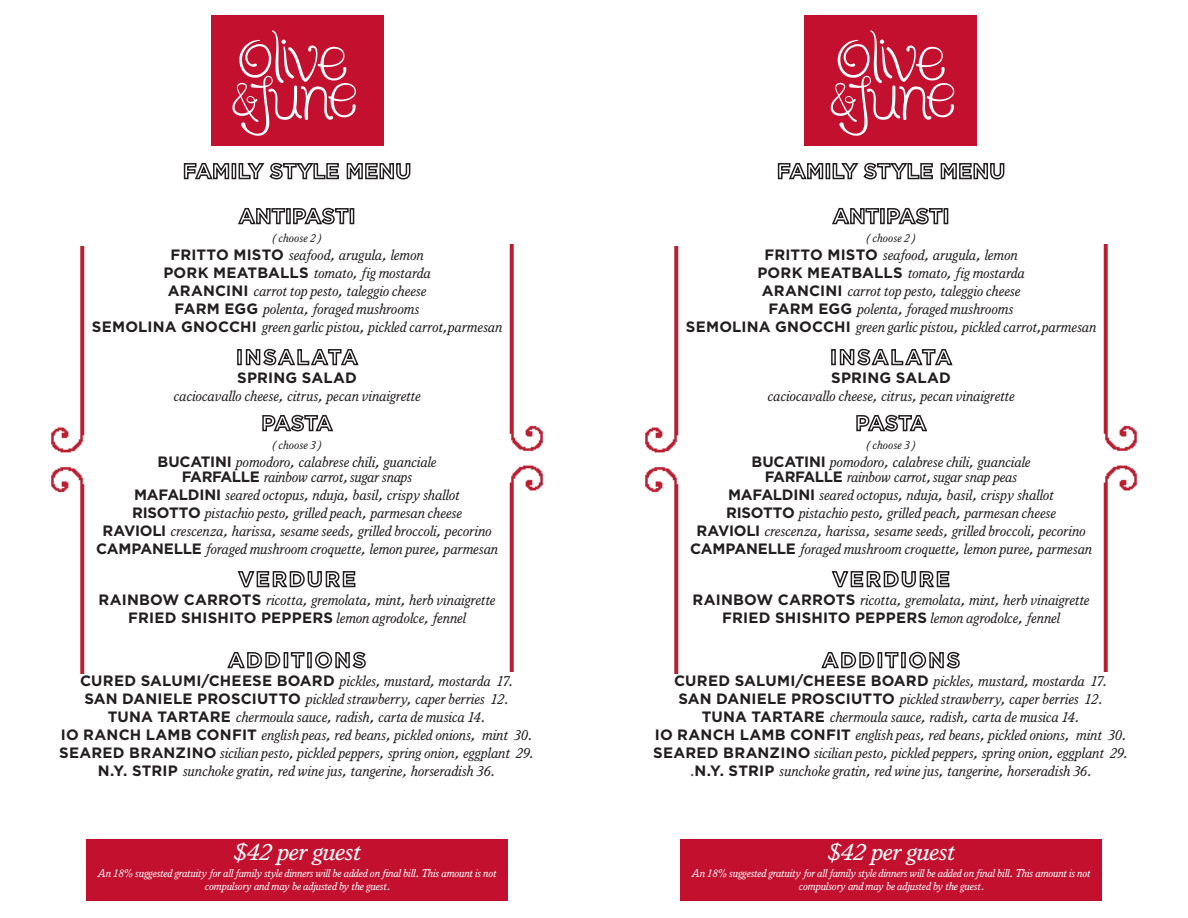
<style>
.page{position:relative;width:1188px;height:918px;background:#fff}
.page>*{position:absolute;margin:0;border:0;box-sizing:border-box;transform-origin:0 0}
.t1{font:italic 24.3px "Italian Old Style";letter-spacing:-.03em;color:#fff;scale:1.11 1}
.t2{font:italic 15px/18px "Italian Old Style";letter-spacing:-.015em;color:#231f20;text-align:center}
.t3{font:700 15px "Gotham";letter-spacing:.015em;color:#231f20}
.t4{font:italic 12px "Italian Old Style";letter-spacing:-.01em;color:#231f20}
.t5{font:italic 11.25px/13.5px "Italian Old Style";letter-spacing:-.025em;color:#fff;text-align:center}
.s1{font-family:"Gotham";font-weight:700;font-style:normal}
</style>
<div class="page">
<svg style="left:183px;top:162px;width:47px;height:18px"></svg>
<div style="left:232px;top:163px;width:4px;height:16px;border:2px solid #231f20"></div>
<svg style="left:238px;top:162px;width:101px;height:18px"></svg>
<svg style="left:346px;top:163px;width:65px;height:17px"></svg>
<svg style="left:238px;top:207px;width:48px;height:18px"></svg>
<div style="left:286px;top:208px;width:5px;height:16px;border:2px solid #231f20"></div>
<svg style="left:293px;top:207px;width:56px;height:18px"></svg>
<div style="left:350px;top:208px;width:4px;height:16px;border:2px solid #231f20"></div>
<div style="left:237px;top:349px;width:5px;height:16px;border:2px solid #231f20"></div>
<svg style="left:245px;top:348px;width:114px;height:18px"></svg>
<svg style="left:262px;top:414px;width:72px;height:18px"></svg>
<svg style="left:237px;top:571px;width:119px;height:17px"></svg>
<svg style="left:227px;top:651px;width:54px;height:18px"></svg>
<div style="left:284px;top:652px;width:4px;height:16px;border:2px solid #231f20"></div>
<svg style="left:290px;top:652px;width:15px;height:17px"></svg>
<div style="left:307px;top:652px;width:5px;height:16px;border:2px solid #231f20"></div>
<svg style="left:315px;top:651px;width:51px;height:18px"></svg>
<div style="left:211px;top:15px;width:172px;height:131px;background:#c3102f"></div>
<div style="left:86px;top:839px;width:422px;height:62px;background:#c3102f"></div>
<img style="left:509px;top:465px;width:34px;height:207px">
<img style="left:509px;top:245px;width:34px;height:206px">
<img style="left:51px;top:246px;width:34px;height:207px">
<img style="left:51px;top:467px;width:34px;height:206px">
<svg style="left:777px;top:162px;width:47px;height:18px"></svg>
<div style="left:826px;top:163px;width:4px;height:16px;border:2px solid #231f20"></div>
<svg style="left:832px;top:162px;width:101px;height:18px"></svg>
<svg style="left:940px;top:163px;width:65px;height:17px"></svg>
<svg style="left:832px;top:207px;width:48px;height:18px"></svg>
<div style="left:880px;top:208px;width:5px;height:16px;border:2px solid #231f20"></div>
<svg style="left:887px;top:207px;width:56px;height:18px"></svg>
<div style="left:944px;top:208px;width:4px;height:16px;border:2px solid #231f20"></div>
<div style="left:831px;top:349px;width:5px;height:16px;border:2px solid #231f20"></div>
<svg style="left:839px;top:348px;width:114px;height:18px"></svg>
<svg style="left:856px;top:414px;width:72px;height:18px"></svg>
<svg style="left:831px;top:571px;width:119px;height:17px"></svg>
<svg style="left:821px;top:651px;width:54px;height:18px"></svg>
<div style="left:878px;top:652px;width:4px;height:16px;border:2px solid #231f20"></div>
<svg style="left:884px;top:652px;width:15px;height:17px"></svg>
<div style="left:901px;top:652px;width:5px;height:16px;border:2px solid #231f20"></div>
<svg style="left:909px;top:651px;width:51px;height:18px"></svg>
<div style="left:805px;top:15px;width:172px;height:131px;background:#c3102f"></div>
<div style="left:680px;top:839px;width:422px;height:62px;background:#c3102f"></div>
<img style="left:1103px;top:465px;width:34px;height:207px">
<img style="left:1103px;top:245px;width:34px;height:206px">
<img style="left:645px;top:246px;width:34px;height:207px">
<img style="left:645px;top:467px;width:34px;height:206px">
<svg style="left:232px;top:30px;width:124px;height:106px"></svg>
<svg style="left:831px;top:30px;width:123px;height:106px"></svg>
<p class="t4" style="left:272px;top:230px;width:51px">( choose 2 )</p>
<p class="t2" style="left:92px;top:245px;width:412px"><span class="s1">FRITTO MISTO</span> seafood, arugula, lemon<br><span class="s1">PORK MEATBALLS</span> tomato, fig mostarda<br><span class="s1">ARANCINI</span> carrot top pesto, taleggio cheese<br><span class="s1">FARM EGG</span> polenta, foraged mushrooms<br><span class="s1">SEMOLINA GNOCCHI</span> green garlic pistou, pickled carrot,parmesan</p>
<p class="t3" style="left:237px;top:369px;width:121px">SPRING SALAD</p>
<p class="t2" style="left:173px;top:386px;width:249px">caciocavallo cheese, citrus, pecan vinaigrette</p>
<p class="t4" style="left:272px;top:437px;width:51px">( choose 3 )</p>
<p class="t2" style="left:158px;top:454px;width:280px;line-height:15px"><span class="s1">BUCATINI</span> pomodoro, calabrese chili, guanciale<br><span class="s1">FARFALLE</span> rainbow carrot,sugar snaps</p>
<p class="t2" style="left:96px;top:485px;width:403px"><span class="s1">MAFALDINI</span> seared octopus, nduja, basil, crispy shallot<br><span class="s1">RISOTTO</span> pistachio pesto, grilled peach, parmesan cheese<br><span class="s1">RAVIOLI</span> crescenza, harissa, sesame seeds, grilled broccoli, pecorino <span class="s1">CAMPANELLE</span> foraged mushroom croquette, lemon puree, parmesan</p>
<p class="t2" style="left:99px;top:590px;width:398px"><span class="s1">RAINBOW CARROTS</span> ricotta, gremolata, mint, herb vinaigrette<br><span class="s1">FRIED SHISHITO PEPPERS</span> lemon agrodolce, fennel</p>
<p class="t2" style="left:59px;top:671px;width:477px"><span class="s1">CURED SALUMI/CHEESE BOARD</span> pickles, mustard, mostarda 17.<br><span class="s1">SAN DANIELE PROSCIUTTO</span> pickled strawberry, caper berries 12.<br><span class="s1">TUNA TARTARE</span> chermoula sauce, radish, carta de musica 14.<br><span class="s1">IO RANCH LAMB CONFIT</span> english peas, red beans, pickled onions, mint 30.<br><span class="s1">SEARED BRANZINO</span> sicilian pesto, pickled peppers, spring onion, eggplant 29.<br><span class="s1">N.Y. STRIP</span> sunchoke gratin, red wine jus, tangerine, horseradish 36.</p>
<h1 class="t1" style="left:233px;top:838px;width:116px">$42 per guest</h1>
<p class="t5" style="left:97px;top:866px;width:401px">An 18% suggested gratuity for all family style dinners will be added on final bill. This amount is not compulsory and may be adjusted by the guest.</p>
<p class="t4" style="left:866px;top:230px;width:51px">( choose 2 )</p>
<p class="t2" style="left:686px;top:245px;width:412px"><span class="s1">FRITTO MISTO</span> seafood, arugula, lemon<br><span class="s1">PORK MEATBALLS</span> tomato, fig mostarda<br><span class="s1">ARANCINI</span> carrot top pesto, taleggio cheese<br><span class="s1">FARM EGG</span> polenta, foraged mushrooms<br><span class="s1">SEMOLINA GNOCCHI</span> green garlic pistou, pickled carrot,parmesan</p>
<p class="t3" style="left:831px;top:369px;width:121px">SPRING SALAD</p>
<p class="t2" style="left:767px;top:386px;width:249px">caciocavallo cheese, citrus, pecan vinaigrette</p>
<p class="t4" style="left:866px;top:437px;width:51px">( choose 3 )</p>
<p class="t2" style="left:752px;top:454px;width:280px;line-height:15px"><span class="s1">BUCATINI</span> pomodoro, calabrese chili, guanciale<br><span class="s1">FARFALLE</span> rainbow carrot,sugar snap peas</p>
<p class="t2" style="left:690px;top:485px;width:403px"><span class="s1">MAFALDINI</span> seared octopus, nduja, basil, crispy shallot<br><span class="s1">RISOTTO</span> pistachio pesto, grilled peach, parmesan cheese<br><span class="s1">RAVIOLI</span> crescenza, harissa, sesame seeds, grilled broccoli, pecorino <span class="s1">CAMPANELLE</span> foraged mushroom croquette, lemon puree, parmesan</p>
<p class="t2" style="left:693px;top:590px;width:398px"><span class="s1">RAINBOW CARROTS</span> ricotta, gremolata, mint, herb vinaigrette<br><span class="s1">FRIED SHISHITO PEPPERS</span> lemon agrodolce, fennel</p>
<p class="t2" style="left:653px;top:671px;width:477px"><span class="s1">CURED SALUMI/CHEESE BOARD</span> pickles, mustard, mostarda 17.<br><span class="s1">SAN DANIELE PROSCIUTTO</span> pickled strawberry, caper berries 12.<br><span class="s1">TUNA TARTARE</span> chermoula sauce, radish, carta de musica 14.<br><span class="s1">IO RANCH LAMB CONFIT</span> english peas, red beans, pickled onions, mint 30.<br><span class="s1">SEARED BRANZINO</span> sicilian pesto, pickled peppers, spring onion, eggplant 29. .<span class="s1">N.Y. STRIP</span> sunchoke gratin, red wine jus, tangerine, horseradish 36.</p>
<h1 class="t1" style="left:827px;top:838px;width:116px">$42 per guest</h1>
<p class="t5" style="left:691px;top:866px;width:401px">An 18% suggested gratuity for all family style dinners will be added on final bill. This amount is not compulsory and may be adjusted by the guest.</p>
</div>
